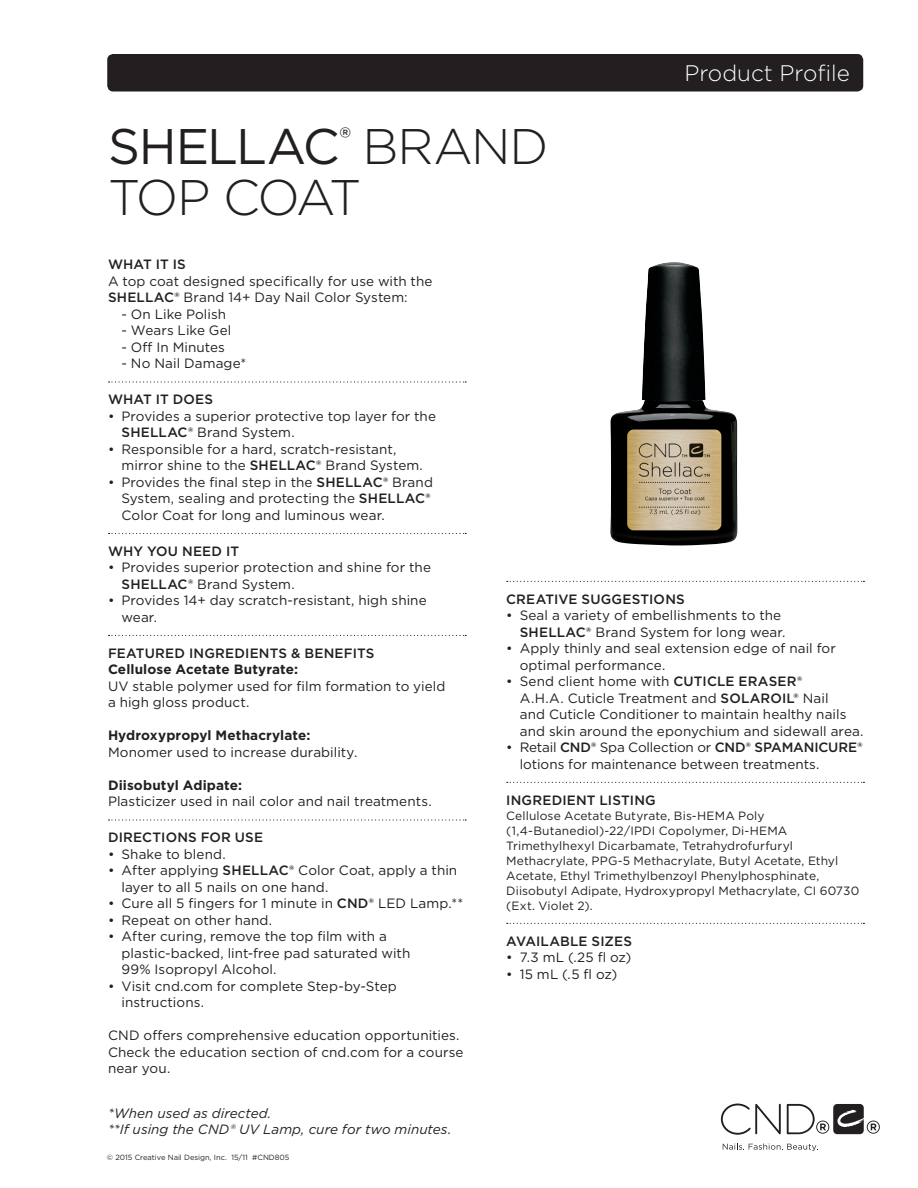
<style>
.page{position:relative;width:918px;height:1188px;background:#fff}
.page>*{position:absolute;margin:0;border:0;box-sizing:border-box;transform-origin:0 0}
.Product_Name{font:300 49.95px/50.6px "Gotham";letter-spacing:-.075em;color:#231f20}
.t1{font:300 22.5px "Gotham";color:#fff}
.Basic_Bullets{font:13.5px/16.5px "Gotham";letter-spacing:.005em;color:#231f20}
.Body_Copy{font:13.5px/16.5px "Gotham";letter-spacing:.005em;color:#231f20}
.Sm_Section_Header_w{font:500 13.5px "Gotham";letter-spacing:.01em;color:#231f20}
.Sm_Section_Subhead{font:700 13.5px "Gotham";letter-spacing:.01em;color:#231f20}
.Body_Copy-2{font:italic 13.5px "Gotham";letter-spacing:.005em;color:#231f20}
.Ingredients{font:12px/15px "Gotham";letter-spacing:.01em;color:#231f20}
.t2{font:7.5px "Gotham";color:#231f20}
.s1{font-weight:400}
.s2{font-weight:500}
</style>
<div class="page">
<div style="left:107px;top:54px;width:756px;height:38px;background:#231f20;border-radius:6px"></div>
<svg style="left:723px;top:1143px;width:95px;height:8px"></svg>
<svg style="left:721px;top:1104px;width:159px;height:31px"></svg>
<svg style="left:507px;top:581px;width:357px;height:1px"></svg>
<svg style="left:507px;top:782px;width:357px;height:1px"></svg>
<svg style="left:507px;top:923px;width:357px;height:1px"></svg>
<svg style="left:109px;top:381px;width:357px;height:2px"></svg>
<svg style="left:109px;top:533px;width:357px;height:1px"></svg>
<svg style="left:109px;top:635px;width:357px;height:1px"></svg>
<svg style="left:109px;top:819px;width:357px;height:2px"></svg>
<img style="left:610px;top:262px;width:128px;height:284px">
<p class="Product_Name" style="left:108px;top:120px;width:442px"><span class="s1">SHELLAC</span><sup>®</sup> BRAND<br>TOP COAT</p>
<h2 class="t1" style="left:685px;top:59px;width:167px">Product Profile</h2>
<p class="Sm_Section_Header_w" style="left:108px;top:256px;width:79px">WHAT IT IS</p>
<p class="Basic_Bullets" style="left:108px;top:272px;width:326px">A top coat designed specifically for use with the<br><span class="s2">SHELLAC®</span> Brand 14+ Day Nail Color System:</p>
<p class="Basic_Bullets" style="left:122px;top:305px;width:106px">- On Like Polish</p>
<p class="Basic_Bullets" style="left:122px;top:322px;width:111px">- Wears Like Gel</p>
<p class="Basic_Bullets" style="left:122px;top:338px;width:105px">- Off In Minutes</p>
<p class="Basic_Bullets" style="left:122px;top:355px;width:126px">- No Nail Damage*</p>
<p class="Sm_Section_Header_w" style="left:108px;top:391px;width:107px">WHAT IT DOES</p>
<p class="Basic_Bullets" style="left:122px;top:407px;width:316px;text-indent:-14px">• Provides a superior protective top layer for the<br><span class="s2">SHELLAC®</span> Brand System.</p>
<p class="Basic_Bullets" style="left:122px;top:440px;width:303px;text-indent:-14px">• Responsible for a hard, scratch-resistant, mirror shine to the <span class="s2">SHELLAC®</span> Brand System.</p>
<p class="Basic_Bullets" style="left:122px;top:473px;width:313px;text-indent:-14px">• Provides the final step in the <span class="s2">SHELLAC®</span> Brand<br>System, sealing and protecting the <span class="s2">SHELLAC®<br></span>Color Coat for long and luminous wear.</p>
<p class="Sm_Section_Header_w" style="left:108px;top:542px;width:133px">WHY YOU NEED IT</p>
<p class="Basic_Bullets" style="left:122px;top:559px;width:311px;text-indent:-14px">• Provides superior protection and shine for the<br><span class="s2">SHELLAC®</span> Brand System.</p>
<p class="Basic_Bullets" style="left:122px;top:592px;width:307px;text-indent:-14px">• Provides 14+ day scratch-resistant, high shine wear.</p>
<p class="Sm_Section_Header_w" style="left:108px;top:644px;width:268px">FEATURED INGREDIENTS &amp; BENEFITS</p>
<p class="Sm_Section_Subhead" style="left:108px;top:660px;width:192px">Cellulose Acetate Butyrate:</p>
<p class="Body_Copy" style="left:108px;top:677px;width:339px">UV stable polymer used for film formation to yield a high gloss product.</p>
<p class="Sm_Section_Subhead" style="left:108px;top:726px;width:204px">Hydroxypropyl Methacrylate:</p>
<p class="Body_Copy" style="left:108px;top:743px;width:251px">Monomer used to increase durability.</p>
<p class="Sm_Section_Subhead" style="left:108px;top:776px;width:136px">Diisobutyl Adipate:</p>
<p class="Body_Copy" style="left:108px;top:793px;width:325px">Plasticizer used in nail color and nail treatments.</p>
<p class="Sm_Section_Header_w" style="left:108px;top:829px;width:157px">DIRECTIONS FOR USE</p>
<p class="Basic_Bullets" style="left:108px;top:845px;width:119px">• Shake to blend.</p>
<p class="Basic_Bullets" style="left:122px;top:862px;width:337px;text-indent:-14px">• After applying <span class="s2">SHELLAC®</span> Color Coat, apply a thin layer to all 5 nails on one hand.</p>
<p class="Basic_Bullets" style="left:108px;top:895px;width:357px">• Cure all 5 fingers for 1 minute in <span class="s2">CND®</span> LED Lamp.**</p>
<p class="Basic_Bullets" style="left:108px;top:911px;width:166px">• Repeat on other hand.</p>
<p class="Basic_Bullets" style="left:122px;top:928px;width:290px;text-indent:-14px">• After curing, remove the top film with a plastic-backed, lint-free pad saturated with<br>99% Isopropyl Alcohol.</p>
<p class="Basic_Bullets" style="left:122px;top:977px;width:277px;text-indent:-14px">• Visit cnd.com for complete Step-by-Step instructions.</p>
<p class="Body_Copy" style="left:108px;top:1027px;width:357px">CND offers comprehensive education opportunities.<br>Check the education section of cnd.com for a course near you.</p>
<p class="Body_Copy-2" style="left:108px;top:1104px;width:165px">*When used as directed.</p>
<p class="Body_Copy-2" style="left:108px;top:1121px;width:345px">**If using the CND® UV Lamp, cure for two minutes.</p>
<p class="t2" style="left:107px;top:1153px;width:184px">© 2015 Creative Nail Design, Inc. 15/11 #CND805</p>
<p class="Sm_Section_Header_w" style="left:506px;top:590px;width:180px">CREATIVE SUGGESTIONS</p>
<p class="Basic_Bullets" style="left:520px;top:607px;width:267px;text-indent:-14px">• Seal a variety of embellishments to the<br><span class="s2">SHELLAC®</span> Brand System for long wear.</p>
<p class="Basic_Bullets" style="left:520px;top:640px;width:318px;text-indent:-14px">• Apply thinly and seal extension edge of nail for optimal performance.</p>
<p class="Basic_Bullets" style="left:520px;top:673px;width:345px;text-indent:-14px">• Send client home with <span class="s2">CUTICLE ERASER®<br></span>A.H.A. Cuticle Treatment and <span class="s2">SOLAROIL®</span> Nail<br>and Cuticle Conditioner to maintain healthy nails and skin around the eponychium and sidewall area.</p>
<p class="Basic_Bullets" style="left:520px;top:739px;width:344px;text-indent:-14px">• Retail <span class="s2">CND®</span> Spa Collection or <span class="s2">CND® SPAMANICURE® </span>lotions for maintenance between treatments.</p>
<p class="Sm_Section_Header_w" style="left:506px;top:791px;width:151px">INGREDIENT LISTING</p>
<p class="Ingredients" style="left:506px;top:808px;width:355px">Cellulose Acetate Butyrate, Bis-HEMA Poly (1,4-Butanediol)-22/IPDI Copolymer, Di-HEMA Trimethylhexyl Dicarbamate, Tetrahydrofurfuryl Methacrylate, PPG-5 Methacrylate, Butyl Acetate, Ethyl Acetate, Ethyl Trimethylbenzoyl Phenylphosphinate, Diisobutyl Adipate, Hydroxypropyl Methacrylate, CI 60730 (Ext. Violet 2).</p>
<p class="Sm_Section_Header_w" style="left:506px;top:932px;width:127px">AVAILABLE SIZES</p>
<p class="Basic_Bullets" style="left:506px;top:949px;width:127px">• 7.3 mL (.25 fl oz)</p>
<p class="Basic_Bullets" style="left:506px;top:965px;width:112px">• 15 mL (.5 fl oz)</p>
</div>
